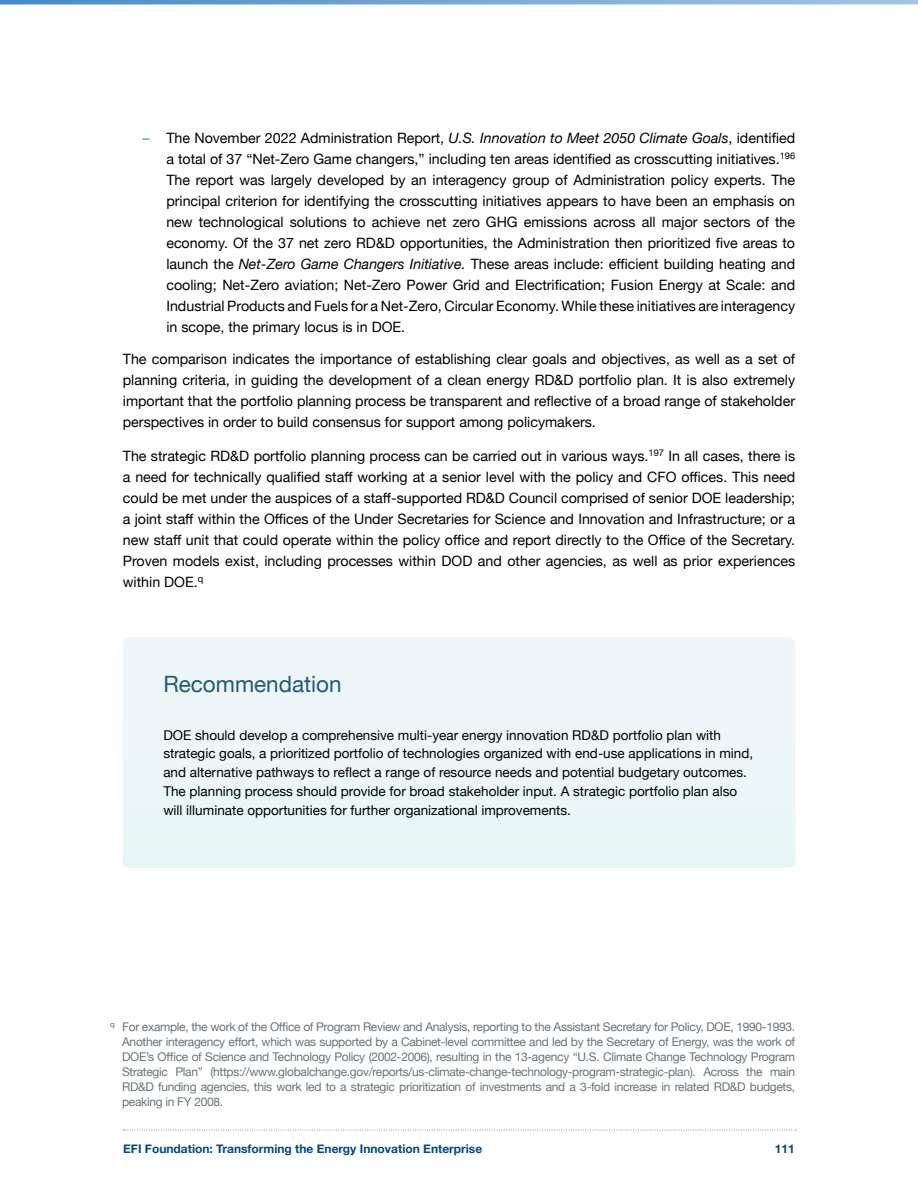
<style>
.page{position:relative;width:918px;height:1188px;background:#fff}
.page>*{position:absolute;margin:0;border:0;box-sizing:border-box;transform-origin:0 0}
.t1{font:22.5px "Helvetica Neue";color:#1f5b78}
.t2{font:14.25px/21px "Helvetica Neue";color:#000;text-align:justify}
.t3{font:13.5px/18.8px "Helvetica Neue";color:#000}
.t4{font:12px/15px "Helvetica Neue";letter-spacing:-.025em;color:#697474;text-align:justify}
.t5{font:700 12px "Helvetica Neue";color:#004982}
.s1{color:#488ac1}
.s2{font-style:italic}
</style>
<div class="page">
<svg style="left:123px;top:1130px;width:673px;height:1px"></svg>
<svg style="left:0;top:0;width:918px;height:4px;background:#76a7d0"></svg>
<div style="left:123px;top:637px;width:672px;height:231px;background:#edf6f9;border-radius:7px"></div>
<p class="t2" style="left:166px;top:128px;width:630px;text-indent:-24px"><span class="s1">–</span> The November 2022 Administration Report, <span class="s2">U.S. Innovation to Meet 2050 Climate Goals</span>, identified a total of 37 “Net-Zero Game changers,” including ten areas identified as crosscutting initiatives.<sup>196<br></sup>The report was largely developed by an interagency group of Administration policy experts. The principal criterion for identifying the crosscutting initiatives appears to have been an emphasis on new technological solutions to achieve net zero GHG emissions across all major sectors of the economy. Of the 37 net zero RD&amp;D opportunities, the Administration then prioritized five areas to launch the <span class="s2">Net-Zero Game Changers Initiative.</span> These areas include: efficient building heating and cooling; Net-Zero aviation; Net-Zero Power Grid and Electrification; Fusion Energy at Scale: and Industrial Products and Fuels for a Net-Zero, Circular Economy. While these initiatives are interagency in scope, the primary locus is in DOE.</p>
<p class="t2" style="left:123px;top:349px;width:674px">The comparison indicates the importance of establishing clear goals and objectives, as well as a set of planning criteria, in guiding the development of a clean energy RD&amp;D portfolio plan. It is also extremely important that the portfolio planning process be transparent and reflective of a broad range of stakeholder perspectives in order to build consensus for support among policymakers.</p>
<p class="t2" style="left:123px;top:446px;width:674px">The strategic RD&amp;D portfolio planning process can be carried out in various ways.<sup>197</sup> In all cases, there is a need for technically qualified staff working at a senior level with the policy and CFO offices. This need could be met under the auspices of a staff-supported RD&amp;D Council comprised of senior DOE leadership; a joint staff within the Offices of the Under Secretaries for Science and Innovation and Infrastructure; or a new staff unit that could operate within the policy office and report directly to the Office of the Secretary.<br>Proven models exist, including processes within DOD and other agencies, as well as prior experiences within DOE.<sup>q</sup></p>
<h1 class="t1" style="left:163px;top:668px;width:180px">Recommendation</h1>
<p class="t3" style="left:163px;top:726px;width:591px">DOE should develop a comprehensive multi-year energy innovation RD&amp;D portfolio plan with strategic goals, a prioritized portfolio of technologies organized with end-use applications in mind, and alternative pathways to reflect a range of resource needs and potential budgetary outcomes.<br>The planning process should provide for broad stakeholder input. A strategic portfolio plan also will illuminate opportunities for further organizational improvements.</p>
<p class="t4" style="left:122px;top:1020px;width:675px;text-indent:-12px"><sup>q</sup> For example, the work of the Office of Program Review and Analysis, reporting to the Assistant Secretary for Policy, DOE, 1990-1993.<br>Another interagency effort, which was supported by a Cabinet-level committee and led by the Secretary of Energy, was the work of DOE’s Office of Science and Technology Policy (2002-2006), resulting in the 13-agency “U.S. Climate Change Technology Program Strategic Plan” (https://www.globalchange.gov/reports/us-climate-change-technology-program-strategic-plan). Across the main RD&amp;D funding agencies, this work led to a strategic prioritization of investments and a 3-fold increase in related RD&amp;D budgets, peaking in FY 2008.</p>
<p class="t5" style="left:123px;top:1140px;width:361px">EFI Foundation: Transforming the Energy Innovation Enterprise</p>
<p class="t5" style="left:775px;top:1140px;width:22px">111</p>
</div>
